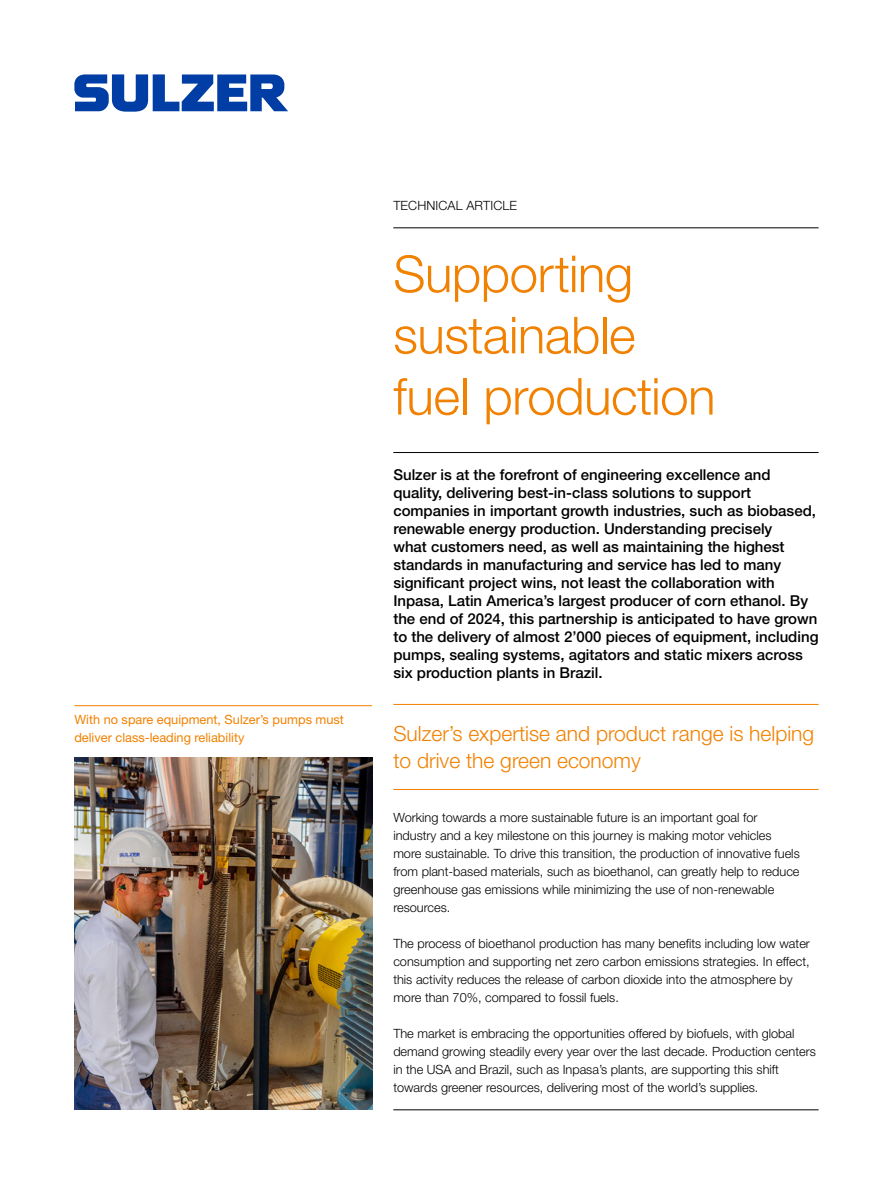
<style>
.page{position:relative;width:893px;height:1191px;background:#fff}
.page>*{position:absolute;margin:0;border:0;box-sizing:border-box;transform-origin:0 0}
.Cover_title_27_pt{font:300 51px/61.2px "Helvetica Neue LT Pro";letter-spacing:-.01em;color:#f18100}
.Quote_14_pt{font:300 21px/27px "Helvetica Neue LT Pro";color:#f18100}
.Lead_text_10pt{font:500 15px/18px "Helvetica Neue LT Pro";color:#000}
.Body_text_8_5pt{font:300 12.75px/18px "Helvetica Neue LT Pro";color:#000}
.Caption_8_5_pt{font:12.75px/18px "Helvetica Neue LT Pro";color:#f18100}
.Technical_article_text{font:300 12.75px "Helvetica Neue LT Pro";letter-spacing:.01em;color:#000}
</style>
<div class="page">
<hr style="left:393px;top:1109px;width:426px;height:1px;background:#000">
<hr style="left:74px;top:705px;width:298px;height:1px;background:#f18100">
<hr style="left:393px;top:227px;width:426px;height:1px;background:#000">
<hr style="left:393px;top:452px;width:426px;height:1px;background:#000">
<hr style="left:393px;top:704px;width:426px;height:1px;background:#f18100">
<hr style="left:393px;top:789px;width:426px;height:1px;background:#f18100">
<img style="left:74px;top:757px;width:298px;height:352px">
<svg style="left:74px;top:74px;width:214px;height:38px"></svg>
<p class="Caption_8_5_pt" style="left:74px;top:710px;width:271px">With no spare equipment, Sulzer’s pumps must deliver class-leading reliability</p>
<p class="Technical_article_text" style="left:393px;top:197px;width:125px">TECHNICAL ARTICLE</p>
<p class="Cover_title_27_pt" style="left:393px;top:242px;width:324px">Supporting sustainable fuel production</p>
<p class="Lead_text_10pt" style="left:393px;top:465px;width:427px">Sulzer is at the forefront of engineering excellence and quality, delivering best-in-class solutions to support companies in important growth industries, such as biobased, renewable energy production. Understanding precisely<br>what customers need, as well as maintaining the highest standards in manufacturing and service has led to many significant project wins, not least the collaboration with Inpasa, Latin America’s largest producer of corn ethanol. By the end of 2024, this partnership is anticipated to have grown to the delivery of almost 2’000 pieces of equipment, including pumps, sealing systems, agitators and static mixers across six production plants in Brazil.</p>
<p class="Quote_14_pt" style="left:393px;top:719px;width:422px">Sulzer’s expertise and product range is helping to drive the green economy</p>
<p class="Body_text_8_5pt" style="left:393px;top:808px;width:408px">Working towards a more sustainable future is an important goal for industry and a key milestone on this journey is making motor vehicles more sustainable. To drive this transition, the production of innovative fuels from plant-based materials, such as bioethanol, can greatly help to reduce greenhouse gas emissions while minimizing the use of non-renewable resources.</p>
<p class="Body_text_8_5pt" style="left:393px;top:934px;width:418px">The process of bioethanol production has many benefits including low water consumption and supporting net zero carbon emissions strategies. In effect, this activity reduces the release of carbon dioxide into the atmosphere by more than 70%, compared to fossil fuels.</p>
<p class="Body_text_8_5pt" style="left:393px;top:1024px;width:424px">The market is embracing the opportunities offered by biofuels, with global demand growing steadily every year over the last decade. Production centers in the USA and Brazil, such as Inpasa’s plants, are supporting this shift towards greener resources, delivering most of the world’s supplies.</p>
</div>
